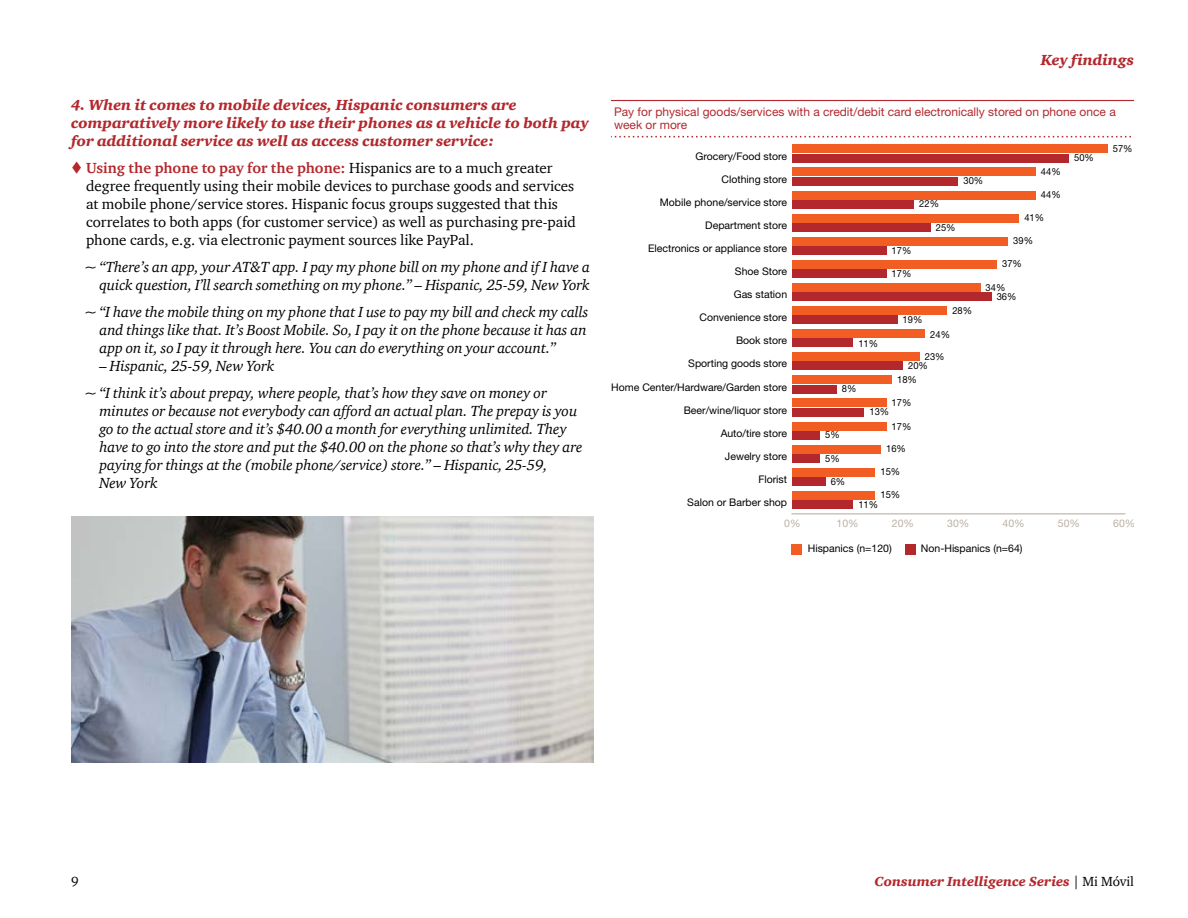
<style>
.page{position:relative;width:1188px;height:918px;background:#fff}
.page>*{position:absolute;margin:0;border:0;box-sizing:border-box;transform-origin:0 0}
.t1{font:italic 15px/18px "ITC Charter Com";letter-spacing:-.005em;color:#000}
.t2{font:15px/18px "ITC Charter Com";color:#000}
.t3{font:italic 900 15px/18px "ITC Charter Com";color:#b3282d}
.t4{font:italic 900 13.5px "ITC Charter Com";color:#b3282d}
.t5{font:13.5px "ITC Charter Com";color:#000}
.t6{font:12px/13.5px "Helvetica Neue";color:#b3282d}
.t7{font:10.5px "Helvetica Neue";color:#000}
.t8{font:10.5px "Helvetica Neue";color:#bbb0a6}
.t9{font:9.75px/9.3px "Helvetica Neue";color:#000;scale:.96 1}
.s1{font-weight:700;color:#b3282d}
.s2{font-weight:400;font-style:normal;color:#000}
</style>
<div class="page">
<svg style="left:611px;top:136px;width:520px;height:1px"></svg>
<hr style="left:611px;top:100px;width:523px;height:1px;background:#b3282d">
<div style="left:792px;top:544px;width:10px;height:11px;background:#f15d22"></div>
<div style="left:905px;top:544px;width:10px;height:11px;background:#b3282d"></div>
<div style="left:792px;top:154px;width:277px;height:8px;background:#b3282d"></div>
<div style="left:792px;top:177px;width:166px;height:8px;background:#b3282d"></div>
<div style="left:792px;top:200px;width:122px;height:8px;background:#b3282d"></div>
<div style="left:792px;top:223px;width:139px;height:9px;background:#b3282d"></div>
<div style="left:792px;top:246px;width:94px;height:9px;background:#b3282d"></div>
<div style="left:792px;top:269px;width:94px;height:9px;background:#b3282d"></div>
<div style="left:792px;top:293px;width:200px;height:8px;background:#b3282d"></div>
<div style="left:792px;top:316px;width:105px;height:8px;background:#b3282d"></div>
<div style="left:792px;top:339px;width:61px;height:8px;background:#b3282d"></div>
<div style="left:792px;top:362px;width:111px;height:8px;background:#b3282d"></div>
<div style="left:792px;top:385px;width:45px;height:8px;background:#b3282d"></div>
<div style="left:792px;top:408px;width:72px;height:8px;background:#b3282d"></div>
<div style="left:792px;top:431px;width:28px;height:8px;background:#b3282d"></div>
<div style="left:792px;top:454px;width:28px;height:9px;background:#b3282d"></div>
<div style="left:792px;top:477px;width:34px;height:9px;background:#b3282d"></div>
<div style="left:792px;top:500px;width:61px;height:9px;background:#b3282d"></div>
<div style="left:792px;top:145px;width:316px;height:8px;background:#f15d22"></div>
<div style="left:792px;top:168px;width:244px;height:8px;background:#f15d22"></div>
<div style="left:792px;top:191px;width:244px;height:8px;background:#f15d22"></div>
<div style="left:792px;top:214px;width:227px;height:8px;background:#f15d22"></div>
<div style="left:792px;top:237px;width:216px;height:8px;background:#f15d22"></div>
<div style="left:792px;top:260px;width:205px;height:8px;background:#f15d22"></div>
<div style="left:792px;top:283px;width:188px;height:9px;background:#f15d22"></div>
<div style="left:792px;top:306px;width:155px;height:9px;background:#f15d22"></div>
<div style="left:792px;top:329px;width:133px;height:9px;background:#f15d22"></div>
<div style="left:792px;top:353px;width:128px;height:8px;background:#f15d22"></div>
<div style="left:792px;top:376px;width:100px;height:8px;background:#f15d22"></div>
<div style="left:792px;top:399px;width:94px;height:8px;background:#f15d22"></div>
<div style="left:792px;top:422px;width:94px;height:8px;background:#f15d22"></div>
<div style="left:792px;top:445px;width:89px;height:8px;background:#f15d22"></div>
<div style="left:792px;top:468px;width:83px;height:8px;background:#f15d22"></div>
<div style="left:792px;top:491px;width:83px;height:8px;background:#f15d22"></div>
<hr style="left:791px;top:513px;width:334px;height:1px;background:#bbb0a6">
<img style="left:71px;top:516px;width:523px;height:246px">
<p class="t3" style="left:71px;top:96px;width:519px">4. When it comes to mobile devices, Hispanic consumers are comparatively more likely to use their phones as a vehicle to both pay for additional service as well as access customer service:</p>
<p class="t2" style="left:86px;top:159px;width:492px"><span class="s1">Using the phone to pay for the phone:</span> Hispanics are to a much greater degree frequently using their mobile devices to purchase goods and services at mobile phone/service stores. Hispanic focus groups suggested that this correlates to both apps (for customer service) as well as purchasing pre-paid phone cards, e.g. via electronic payment sources like PayPal.</p>
<p class="t1" style="left:85px;top:258px;width:507px;text-align:right">~ “There’s an app, your AT&amp;T app. I pay my phone bill on my phone and if I have a quick question, I’ll search something on my phone.” – Hispanic, 25-59, New York</p>
<p class="t1" style="left:100px;top:303px;width:490px;text-align:justify;text-indent:-15px">~ “I have the mobile thing on my phone that I use to pay my bill and check my calls and things like that. It’s Boost Mobile. So, I pay it on the phone because it has an app on it, so I pay it through here. You can do everything on your account.”</p>
<p class="t1" style="left:85px;top:352px;width:464px;line-height:27px;text-indent:15px">– Hispanic, 25-59, New York<br>~ “I think it’s about prepay, where people, that’s how they save on money or</p>
<p class="t1" style="left:100px;top:402px;width:485px">minutes or because not everybody can afford an actual plan. The prepay is you go to the actual store and it’s $40.00 a month for everything unlimited. They have to go into the store and put the $40.00 on the phone so that’s why they are paying for things at the (mobile phone/service) store.” – Hispanic, 25-59,<br>New York</p>
<p class="t3" style="left:1041px;top:51px;width:95px">Key findings</p>
<p class="t6" style="left:614px;top:104px;width:503px">Pay for physical goods/services with a credit/debit card electronically stored on phone once a week or more</p>
<p class="t7" style="left:696px;top:150px;width:93px">Grocery/Food store</p>
<p class="t9" style="left:1074px;top:153px;width:22px">50%</p>
<p class="t9" style="left:1041px;top:167px;width:22px">44%</p>
<p class="t9" style="left:964px;top:176px;width:22px">30%</p>
<p class="t9" style="left:1024px;top:213px;width:22px">41%</p>
<p class="t9" style="left:936px;top:222px;width:22px">25%</p>
<p class="t9" style="left:1013px;top:236px;width:22px">39%</p>
<p class="t9" style="left:892px;top:245px;width:22px">17%</p>
<p class="t9" style="left:1002px;top:259px;width:22px">37%</p>
<p class="t9" style="left:892px;top:268px;width:22px">17%</p>
<p class="t9" style="left:952px;top:305px;width:22px">28%</p>
<p class="t9" style="left:903px;top:315px;width:22px">19%</p>
<p class="t9" style="left:930px;top:329px;width:22px">24%</p>
<p class="t9" style="left:858px;top:339px;width:22px">11%</p>
<p class="t9" style="left:897px;top:375px;width:22px">18%</p>
<p class="t9" style="left:842px;top:384px;width:17px">8%</p>
<p class="t7" style="left:721px;top:173px;width:67px">Clothing store</p>
<p class="t9" style="left:1041px;top:190px;width:22px">44%</p>
<p class="t7" style="left:660px;top:196px;width:129px">Mobile phone/service store</p>
<p class="t9" style="left:919px;top:199px;width:22px">22%</p>
<p class="t7" style="left:705px;top:219px;width:83px">Department store</p>
<p class="t7" style="left:648px;top:242px;width:141px">Electronics or appliance store</p>
<p class="t7" style="left:735px;top:265px;width:54px">Shoe Store</p>
<p class="t9" style="left:997px;top:282px;width:22px;text-indent:-11px">34%<br>36%</p>
<p class="t7" style="left:734px;top:288px;width:55px">Gas station</p>
<p class="t7" style="left:699px;top:311px;width:89px">Convenience store</p>
<p class="t7" style="left:736px;top:334px;width:53px">Book store</p>
<p class="t9" style="left:908px;top:352px;width:39px;text-indent:17px">23%<br>20%</p>
<p class="t9" style="left:892px;top:398px;width:22px">17%</p>
<p class="t7" style="left:688px;top:357px;width:100px">Sporting goods store</p>
<p class="t7" style="left:611px;top:381px;width:177px">Home Center/Hardware/Garden store</p>
<p class="t7" style="left:684px;top:404px;width:105px">Beer/wine/liquor store</p>
<p class="t9" style="left:869px;top:407px;width:22px">13%</p>
<p class="t7" style="left:721px;top:427px;width:68px">Auto/tire store</p>
<p class="t9" style="left:825px;top:430px;width:17px">5%</p>
<p class="t9" style="left:892px;top:422px;width:22px">17%</p>
<p class="t7" style="left:725px;top:450px;width:64px">Jewelry store</p>
<p class="t9" style="left:825px;top:453px;width:17px">5%</p>
<p class="t9" style="left:886px;top:444px;width:22px">16%</p>
<p class="t7" style="left:758px;top:473px;width:30px">Florist</p>
<p class="t9" style="left:831px;top:476px;width:17px">6%</p>
<p class="t9" style="left:881px;top:467px;width:22px">15%</p>
<p class="t7" style="left:687px;top:496px;width:101px">Salon or Barber shop</p>
<p class="t9" style="left:881px;top:490px;width:22px">15%</p>
<p class="t9" style="left:858px;top:499px;width:22px">11%</p>
<p class="t9" style="left:1113px;top:144px;width:22px">57%</p>
<p class="t8" style="left:784px;top:517px;width:18px">0%</p>
<p class="t8" style="left:837px;top:517px;width:24px">10%</p>
<p class="t8" style="left:892px;top:517px;width:24px">20%</p>
<p class="t8" style="left:947px;top:517px;width:24px">30%</p>
<p class="t8" style="left:1003px;top:517px;width:24px">40%</p>
<p class="t8" style="left:1058px;top:517px;width:24px">50%</p>
<p class="t8" style="left:1113px;top:517px;width:24px">60%</p>
<p class="t7" style="left:808px;top:542px;width:86px">Hispanics (n=120)</p>
<p class="t7" style="left:921px;top:542px;width:103px">Non-Hispanics (n=64)</p>
<p class="t5" style="left:71px;top:874px;width:9px">9</p>
<p class="t4" style="left:875px;top:874px;width:261px">Consumer Intelligence Series <span class="s2">| Mi Móvil</span></p>
</div>
